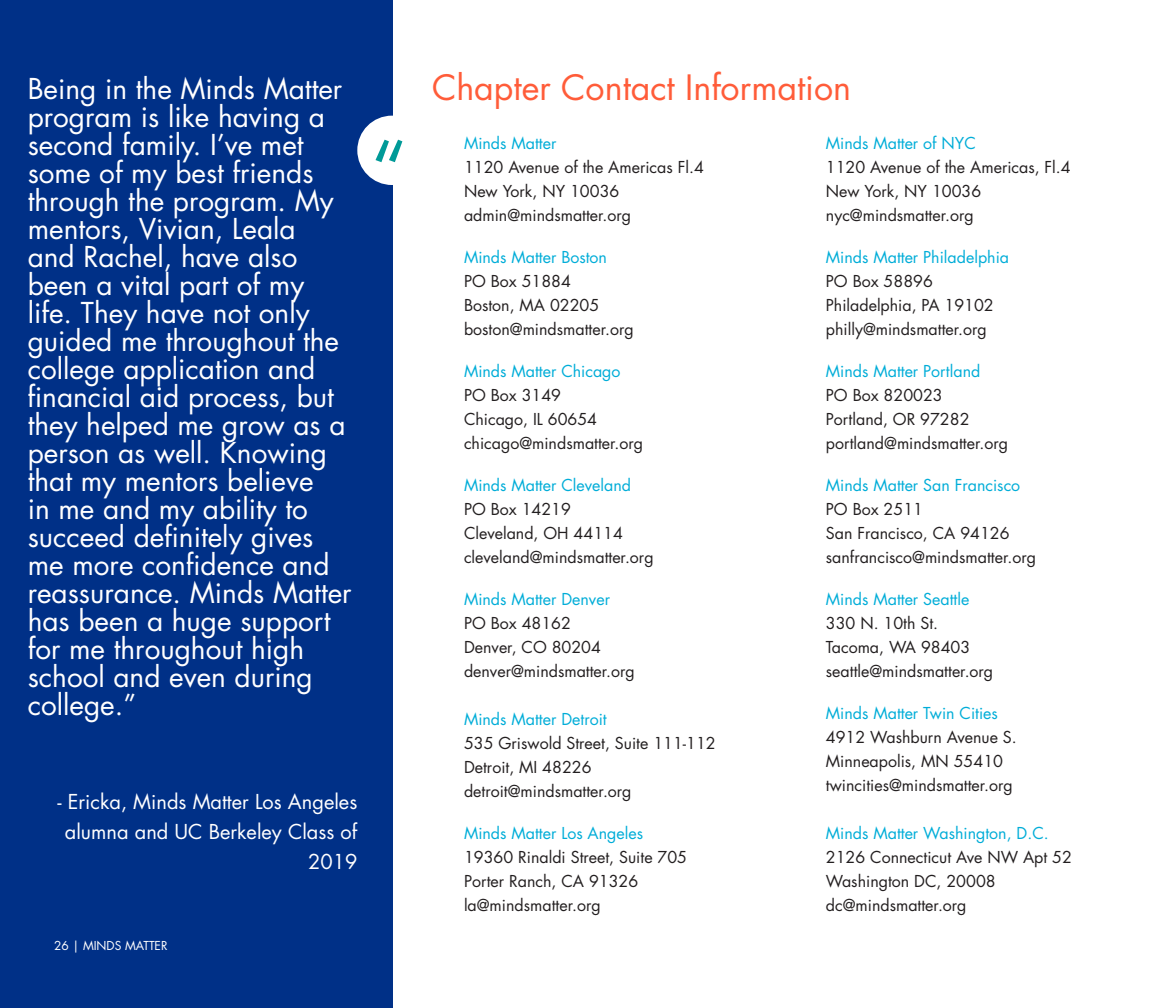
<style>
.page{position:relative;width:1152px;height:1008px;background:#fff}
.page>*{position:absolute;margin:0;border:0;box-sizing:border-box;transform-origin:0 0}
.t1{font:80px "Futura Std";color:#009a98}
.t2{font:34px "Futura Std";color:#ff5c39}
.t3{font:28px/28px "Futura Std";color:#fff}
.t4{font:20px/30px "Futura Std";color:#fff;text-align:right}
.t5{font:16px/24px "Futura Std";color:#231f20}
.t6{font:16px "Futura Std";color:#00add8}
.t7{font:12px "Futura Std";color:#fff}
</style>
<div class="page">
<div style="left:0;top:0;width:393px;height:1008px;background:#003087"></div>
<div style="left:357px;top:116px;width:70px;height:69px;background:#fff;border-radius:50%"></div>
<h3 class="t3" style="left:28px;top:75px;width:316px">Being in the Minds Matter</h3>
<h2 class="t2" style="left:432px;top:66px;width:421px">Chapter Contact Information</h2>
<p class="t3" style="left:28px;top:103px;width:325px">program is like having a second family. I ’ve met some of my best friends through the program. My mentors, Vivian, Leala<br>and Rachel, have also been a vital part of my life. They have not only guided me throughout the college application and financial aid process, but they helped me grow as a person as well. Knowing that my mentors believe<br>in me and my ability to succeed definitely gives me more confidence and reassurance. Minds Matter has been a huge support for me throughout high school and even during college.”</p>
<p class="t6" style="left:826px;top:133px;width:151px">Minds Matter of NYC</p>
<p class="t5" style="left:826px;top:156px;width:246px">1120 Avenue of the Americas, Fl.4<br>New York, NY 10036 nyc@mindsmatter.org</p>
<p class="t6" style="left:826px;top:247px;width:185px">Minds Matter Philadelphia</p>
<p class="t5" style="left:826px;top:270px;width:169px">PO Box 58896<br>Philadelphia, PA 19102 philly@mindsmatter.org</p>
<p class="t6" style="left:826px;top:361px;width:156px">Minds Matter Portland</p>
<p class="t5" style="left:826px;top:384px;width:184px">PO Box 820023<br>Portland, OR 97282 portland@mindsmatter.org</p>
<p class="t6" style="left:826px;top:475px;width:196px">Minds Matter San Francisco</p>
<p class="t5" style="left:826px;top:498px;width:212px">PO Box 2511<br>San Francisco, CA 94126 sanfrancisco@mindsmatter.org</p>
<p class="t6" style="left:826px;top:589px;width:145px">Minds Matter Seattle</p>
<p class="t5" style="left:826px;top:612px;width:169px">330 N . 10th St.<br>Tacoma, WA 98403 seattle@mindsmatter.org</p>
<p class="t6" style="left:826px;top:703px;width:174px">Minds Matter Twin Cities</p>
<p class="t5" style="left:826px;top:726px;width:192px">4912 Washburn Avenue S.<br>Minneapolis, MN 55410 twincities@mindsmatter.org</p>
<p class="t6" style="left:826px;top:823px;width:224px">Minds Matter Washington, D.C.</p>
<p class="t5" style="left:826px;top:846px;width:248px">2126 Connecticut Ave NW Apt 52<br>Washington DC, 20008 dc@mindsmatter.org</p>
<p class="t6" style="left:464px;top:133px;width:94px">Minds Matter</p>
<p class="t5" style="left:464px;top:156px;width:241px">1120 Avenue of the Americas Fl.4<br>New York, NY 10036 admin@mindsmatter.org</p>
<p class="t6" style="left:464px;top:247px;width:145px">Minds Matter Boston</p>
<p class="t5" style="left:464px;top:270px;width:171px">PO Box 51884<br>Boston, MA 02205 boston@mindsmatter.org</p>
<p class="t6" style="left:464px;top:361px;width:158px">Minds Matter Chicago</p>
<p class="t5" style="left:464px;top:384px;width:181px">PO Box 3149<br>Chicago, IL 60654 chicago@mindsmatter.org</p>
<p class="t6" style="left:464px;top:475px;width:169px">Minds Matter Cleveland</p>
<p class="t5" style="left:464px;top:498px;width:191px">PO Box 14219<br>Cleveland, OH 44114 cleveland@mindsmatter.org</p>
<p class="t6" style="left:464px;top:589px;width:148px">Minds Matter Denver</p>
<p class="t5" style="left:464px;top:612px;width:172px">PO Box 48162<br>Denver, CO 80204 denver@mindsmatter.org</p>
<p class="t6" style="left:464px;top:709px;width:144px">Minds Matter Detroit</p>
<p class="t5" style="left:464px;top:732px;width:253px">535 Griswold Street, Suite 111-112<br>Detroit, MI 48226 detroit@mindsmatter.org</p>
<p class="t6" style="left:464px;top:823px;width:181px">Minds Matter Los Angeles</p>
<p class="t5" style="left:464px;top:846px;width:225px">19360 Rinaldi Street, Suite 705<br>Porter Ranch, CA 91326 la@mindsmatter.org</p>
<h1 class="t1" style="left:371px;top:121px;width:38px">“</h1>
<p class="t4" style="left:58px;top:787px;width:301px">- Ericka, Minds Matter Los Angeles alumna and UC Berkeley Class of<br>2019</p>
<p class="t7" style="left:54px;top:938px;width:115px">26 | Minds Matter</p>
</div>
